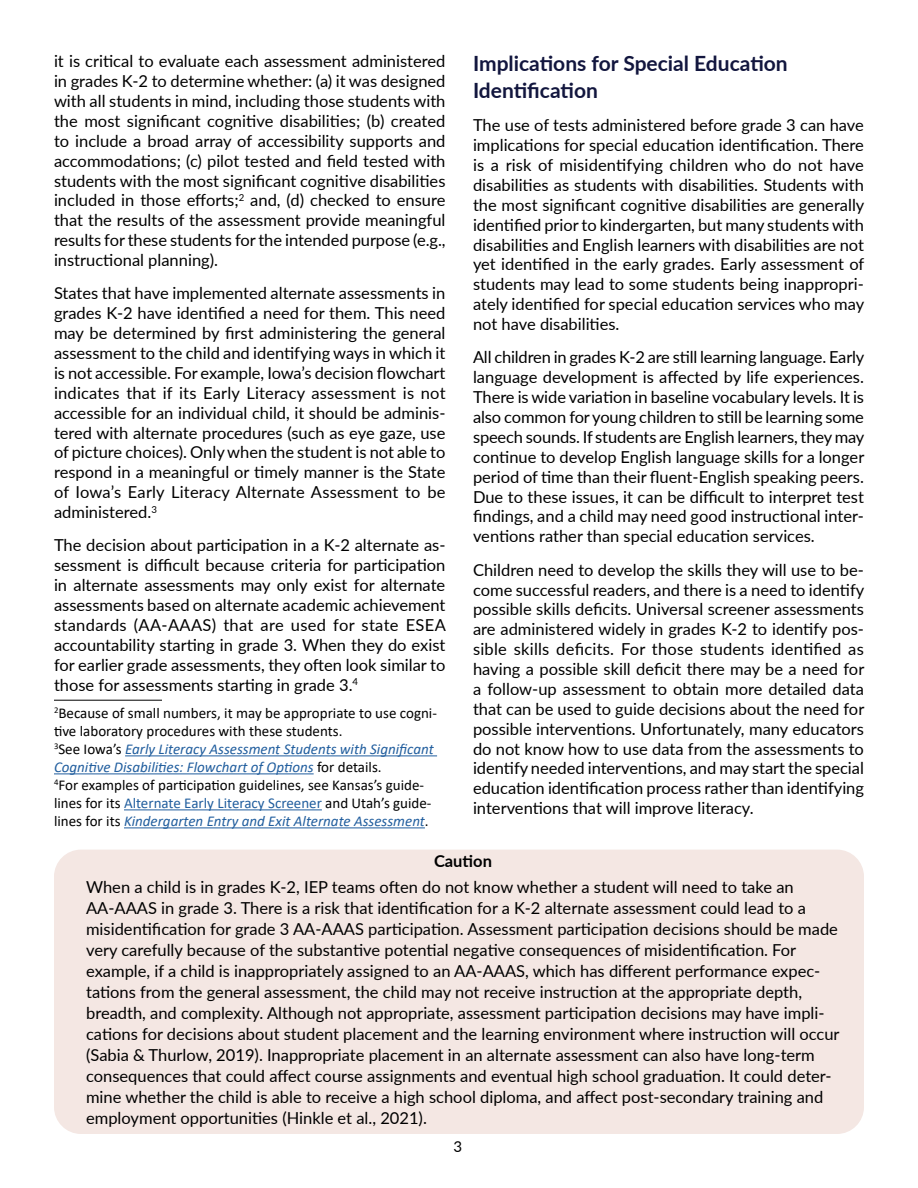
<style>
.page{position:relative;width:918px;height:1188px;background:#fff}
.page>*{position:absolute;margin:0;border:0;box-sizing:border-box;transform-origin:0 0}
.t1{font:700 21px/27px "Lato";color:#12163e}
.t2{font:16.5px/19.8px "Lato";color:#000;text-align:justify}
.t3{font:700 16.5px "Lato";color:#000}
.t4{font:15px/18px "Calibri";color:#000}
.t5{font:15px "Lato";color:#000}
.s1{font-style:italic;color:#215e9e}
.s2{color:#215e9e}
</style>
<div class="page">
<div style="left:54px;top:850px;width:810px;height:284px;background:#f4e7e3;border-radius:27px"></div>
<hr style="left:54px;top:700px;width:108px;height:1px;background:#000">
<hr style="left:125px;top:755px;width:312px;height:1px;background:#215e9e">
<hr style="left:54px;top:773px;width:260px;height:1px;background:#215e9e">
<hr style="left:124px;top:809px;width:198px;height:1px;background:#215e9e">
<hr style="left:124px;top:827px;width:301px;height:1px;background:#215e9e">
<p class="t2" style="left:54px;top:51px;width:393px">it is critical to evaluate each assessment administered in grades K-2 to determine whether: (a) it was designed with all students in mind, including those students with the most significant cognitive disabilities; (b) created to include a broad array of accessibility supports and accommodations; (c) pilot tested and field tested with students with the most significant cognitive disabilities included in those efforts;<sup>2</sup> and, (d) checked to ensure that the results of the assessment provide meaningful results for these students for the intended purpose (e.g., instructional planning).</p>
<p class="t2" style="left:54px;top:283px;width:393px">States that have implemented alternate assessments in grades K-2 have identified a need for them. This need may be determined by first administering the general assessment to the child and identifying ways in which it is not accessible. For example, Iowa’s decision flowchart indicates that if its Early Literacy assessment is not accessible for an individual child, it should be adminis&shy;tered with alternate procedures (such as eye gaze, use of picture choices). Only when the student is not able to respond in a meaningful or timely manner is the State of Iowa’s Early Literacy Alternate Assessment to be administered.<sup>3</sup></p>
<p class="t2" style="left:54px;top:535px;width:393px">The decision about participation in a K-2 alternate as&shy;sessment is difficult because criteria for participation in alternate assessments may only exist for alternate assessments based on alternate academic achievement standards (AA-AAAS) that are used for state ESEA accountability starting in grade 3. When they do exist for earlier grade assessments, they often look similar to those for assessments starting in grade 3.<sup>4</sup></p>
<p class="t4" style="left:54px;top:704px;width:385px"><sup>2</sup>Because of small numbers, it may be appropriate to use cogni&shy;tive laboratory procedures with these students.<br><sup>3</sup>See Iowa’s <span class="s1">Early Literacy Assessment Students with Significant Cognitive Disabilities: Flowchart of Options</span> for details.<br><sup>4</sup>For examples of participation guidelines, see Kansas’s guide&shy;lines for its <span class="s2">Alternate Early Literacy Screener</span> and Utah’s guide&shy;lines for its <span class="s1">Kindergarten Entry and Exit Alternate Assessment</span>.</p>
<p class="t1" style="left:473px;top:49px;width:316px">Implications for Special Education<br>Identification</p>
<p class="t2" style="left:473px;top:115px;width:393px">The use of tests administered before grade 3 can have implications for special education identification. There is a risk of misidentifying children who do not have disabilities as students with disabilities. Students with the most significant cognitive disabilities are generally identified prior to kindergarten, but many students with disabilities and English learners with disabilities are not yet identified in the early grades. Early assessment of students may lead to some students being inappropri&shy;ately identified for special education services who may not have disabilities.</p>
<p class="t2" style="left:473px;top:347px;width:393px">All children in grades K-2 are still learning language. Early language development is affected by life experiences.<br>There is wide variation in baseline vocabulary levels. It is also common for young children to still be learning some speech sounds. If students are English learners, they may continue to develop English language skills for a longer period of time than their fluent-English speaking peers.<br>Due to these issues, it can be difficult to interpret test findings, and a child may need good instructional inter&shy;ventions rather than special education services.</p>
<p class="t2" style="left:473px;top:559px;width:393px">Children need to develop the skills they will use to be&shy;come successful readers, and there is a need to identify possible skills deficits. Universal screener assessments are administered widely in grades K-2 to identify pos&shy;sible skills deficits. For those students identified as having a possible skill deficit there may be a need for a follow-up assessment to obtain more detailed data that can be used to guide decisions about the need for possible interventions. Unfortunately, many educators do not know how to use data from the assessments to identify needed interventions, and may start the special education identification process rather than identifying interventions that will improve literacy.</p>
<p class="t3" style="left:434px;top:849px;width:59px">Caution</p>
<p class="t2" style="left:86px;top:876px;width:755px;line-height:21px;text-align:left">When a child is in grades K-2, IEP teams often do not know whether a student will need to take an AA-AAAS in grade 3. There is a risk that identification for a K-2 alternate assessment could lead to a misidentification for grade 3 AA-AAAS participation. Assessment participation decisions should be made very carefully because of the substantive potential negative consequences of misidentification. For example, if a child is inappropriately assigned to an AA-AAAS, which has different performance expec&shy;tations from the general assessment, the child may not receive instruction at the appropriate depth, breadth, and complexity. Although not appropriate, assessment participation decisions may have impli&shy;cations for decisions about student placement and the learning environment where instruction will occur (Sabia &amp; Thurlow, 2019). Inappropriate placement in an alternate assessment can also have long-term consequences that could affect course assignments and eventual high school graduation. It could deter&shy;mine whether the child is able to receive a high school diploma, and affect post-secondary training and employment opportunities (Hinkle et al., 2021).</p>
<p class="t5" style="left:454px;top:1136px;width:10px">3</p>
</div>
